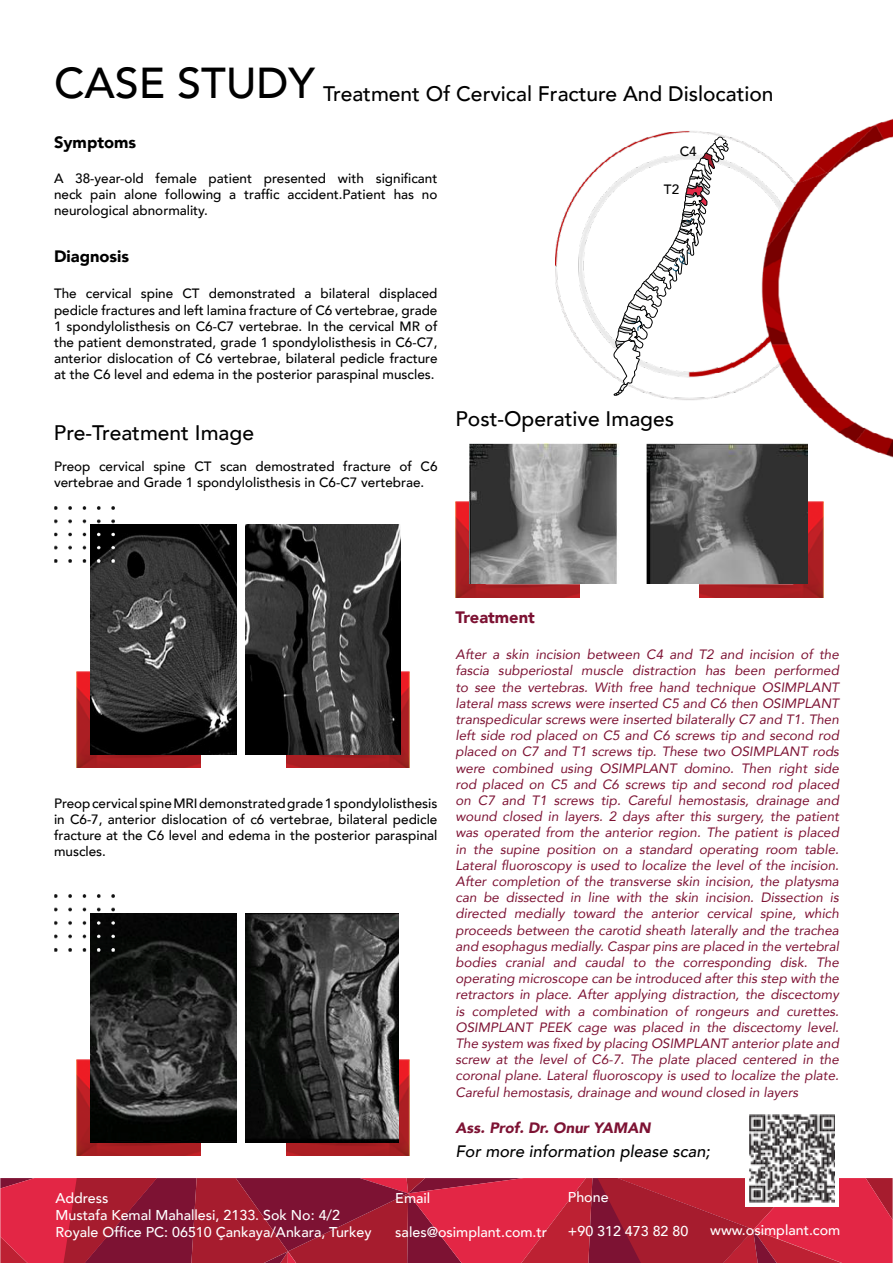
<style>
.page{position:relative;width:893px;height:1263px;background:#fff}
.page>*{position:absolute;margin:0;border:0;box-sizing:border-box;transform-origin:0 0}
.t1{font:500 21px "Avenir";color:#000}
.t2{font:italic 500 16.5px "Avenir";color:#000}
.t3{font:900 16.5px "Avenir";color:#000}
.t4{font:900 16.5px "Avenir";color:#7d1233}
.t5{font:italic 900 15px "Avenir";color:#7d1233}
.t6{font:500 14.25px/17.1px "Avenir";color:#fff}
.t7{font:italic 13.5px/16.2px "Avenir";color:#7d1233;text-align:justify}
.t8{font:500 13.5px/16.2px "Avenir";color:#000;text-align:justify}
.s1{font-size:43.2px}
</style>
<div class="page">
<img style="left:455px;top:502px;width:124px;height:95px">
<img style="left:699px;top:502px;width:124px;height:95px">
<img style="left:77px;top:671px;width:123px;height:96px">
<img style="left:77px;top:1060px;width:123px;height:95px">
<img style="left:286px;top:671px;width:124px;height:96px">
<img style="left:286px;top:1060px;width:124px;height:95px">
<svg style="left:0;top:1178px;width:893px;height:85px;background:#b11e37"></svg>
<div style="left:745px;top:1108px;width:94px;height:99px;background:#fff"></div>
<img style="left:750px;top:1115px;width:85px;height:87px">
<img style="left:555px;top:118px;width:338px;height:339px">
<svg style="left:613px;top:137px;width:115px;height:258px"></svg>
<img style="left:91px;top:525px;width:146px;height:229px">
<img style="left:246px;top:525px;width:155px;height:229px">
<img style="left:54px;top:507px;width:61px;height:56px">
<img style="left:91px;top:913px;width:146px;height:229px">
<img style="left:246px;top:913px;width:152px;height:229px">
<img style="left:54px;top:895px;width:61px;height:56px">
<img style="left:469px;top:444px;width:339px;height:139px">
<h1 class="t1" style="left:54px;top:75px;width:721px"><span class="s1">CASE STUDY</span> Treatment Of Cervical Fracture And Dislocation</h1>
<p class="t3" style="left:54px;top:128px;width:84px">Symptoms</p>
<p class="t8" style="left:54px;top:169px;width:385px">A 38-year-old female patient presented with significant neck pain alone following a traffic accident.Patient has no neurological abnormality.</p>
<p class="t3" style="left:54px;top:242px;width:77px">Diagnosis</p>
<p class="t8" style="left:54px;top:285px;width:385px">The cervical spine CT demonstrated a bilateral displaced pedicle fractures and left lamina fracture of C6 vertebrae, grade 1 spondylolisthesis on C6-C7 vertebrae. In the cervical MR of the patient demonstrated, grade 1 spondylolisthesis in C6-C7, anterior dislocation of C6 vertebrae, bilateral pedicle fracture at the C6 level and edema in the posterior paraspinal muscles.</p>
<h1 class="t1" style="left:54px;top:415px;width:202px">Pre-Treatment Image</h1>
<p class="t8" style="left:54px;top:457px;width:385px">Preop cervical spine CT scan demostrated fracture of C6 vertebrae and Grade 1 spondylolisthesis in C6-C7 vertebrae.</p>
<p class="t8" style="left:680px;top:142px;width:19px">C4</p>
<p class="t8" style="left:664px;top:181px;width:17px">T2</p>
<h1 class="t1" style="left:455px;top:401px;width:220px">Post-Operative Images</h1>
<p class="t8" style="left:54px;top:794px;width:385px">Preop cervical spine MRI demonstrated grade 1 spondylolisthesis in C6-7, anterior dislocation of c6 vertebrae, bilateral pedicle fracture at the C6 level and edema in the posterior paraspinal muscles.</p>
<p class="t4" style="left:455px;top:603px;width:81px">Treatment</p>
<p class="t7" style="left:455px;top:646px;width:385px">After a skin incision between C4 and T2 and incision of the fascia subperiostal muscle distraction has been performed to see the vertebras. With free hand technique OSIMPLANT lateral mass screws were inserted C5 and C6 then OSIMPLANT transpedicular screws were inserted bilaterally C7 and T1. Then left side rod placed on C5 and C6 screws tip and second rod placed on C7 and T1 screws tip. These two OSIMPLANT rods were combined using OSIMPLANT domino. Then right side rod placed on C5 and C6 screws tip and second rod placed on C7 and T1 screws tip. Careful hemostasis, drainage and wound closed in layers. 2 days after this surgery, the patient was operated from the anterior region. The patient is placed in the supine position on a standard operating room table.<br>Lateral fluoroscopy is used to localize the level of the incision.<br>After completion of the transverse skin incision, the platysma can be dissected in line with the skin incision. Dissection is directed medially toward the anterior cervical spine, which proceeds between the carotid sheath laterally and the trachea and esophagus medially. Caspar pins are placed in the vertebral bodies cranial and caudal to the corresponding disk. The operating microscope can be introduced after this step with the retractors in place. After applying distraction, the discectomy is completed with a combination of rongeurs and curettes.<br>OSIMPLANT PEEK cage was placed in the discectomy level.<br>The system was fixed by placing OSIMPLANT anterior plate and screw at the level of C6-7. The plate placed centered in the coronal plane. Lateral fluoroscopy is used to localize the plate.<br>Careful hemostasis, drainage and wound closed in layers</p>
<p class="t5" style="left:455px;top:1115px;width:197px">Ass. Prof. Dr. Onur YAMAN</p>
<p class="t2" style="left:455px;top:1142px;width:256px">For more information please scan;</p>
<p class="t6" style="left:56px;top:1188px;width:318px">Address<br>Mustafa Kemal Mahallesi, 2133. Sok No: 4/2<br>Royale Office PC: 06510 Çankaya/Ankara, Turkey</p>
<p class="t6" style="left:395px;top:1188px;width:37px">Email</p>
<p class="t6" style="left:395px;top:1223px;width:153px">sales@osimplant.com.tr</p>
<p class="t6" style="left:568px;top:1188px;width:42px">Phone</p>
<p class="t6" style="left:568px;top:1222px;width:122px">+90 312 473 82 80</p>
<p class="t6" style="left:710px;top:1220px;width:132px">www.osimplant.com</p>
</div>
